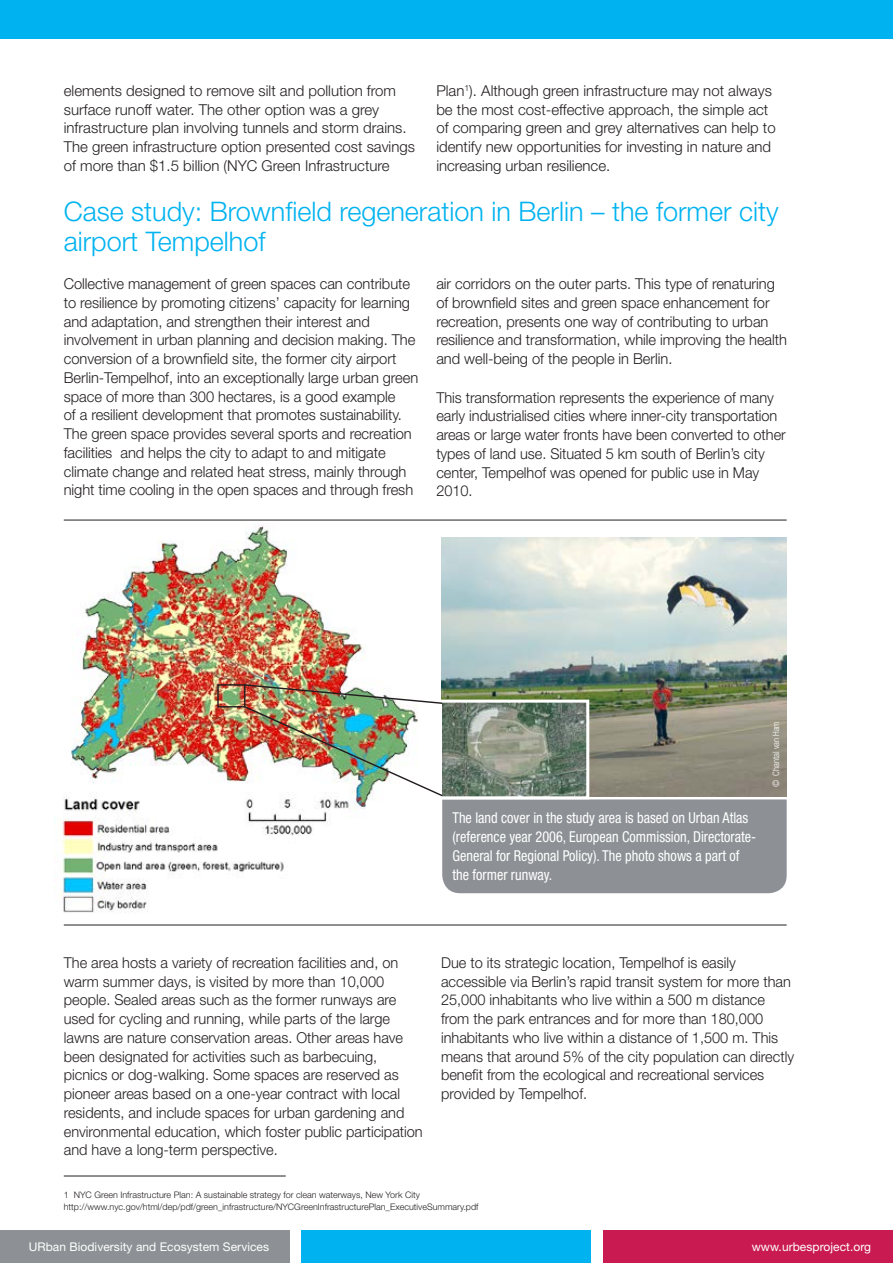
<style>
.page{position:relative;width:893px;height:1263px;background:#fff}
.page>*{position:absolute;margin:0;border:0;box-sizing:border-box;transform-origin:0 0}
.t1{font:300 27px/30px "Helvetica Neue LT Std";color:#00b3f0}
.t2{font:300 15px/18.8px "Helvetica Neue LT Std";color:#231f20}
.t3{font:condensed 15px/18.8px "Helvetica Neue LT Std";color:#fff;scale:.95 1}
.t4{font:12px "Helvetica Neue LT Std";letter-spacing:.005em;color:#fff}
.t5{font:300 9px/12px "Helvetica Neue LT Std";color:#231f20}
.t6{font:300 condensed 9px "Helvetica Neue LT Std";color:#fff}
</style>
<div class="page">
<div style="left:604px;top:1230px;width:289px;height:33px;background:#c91b52"></div>
<div style="left:302px;top:1230px;width:289px;height:33px;background:#00b3f0"></div>
<div style="left:0;top:1230px;width:289px;height:33px;background:#8d9195"></div>
<div style="left:0;top:0;width:893px;height:38px;background:#00b3f0"></div>
<hr style="left:64px;top:1176px;width:222px;height:1px;background:#231f20">
<hr style="left:64px;top:520px;width:723px;height:1px;background:#231f20">
<hr style="left:64px;top:925px;width:723px;height:1px;background:#231f20">
<img style="left:54px;top:524px;width:312px;height:389px">
<div style="left:217px;top:684px;width:28px;height:23px;border:1px solid #231f20"></div>
<img style="left:442px;top:538px;width:345px;height:145px">
<img style="left:242px;top:683px;width:545px;height:210px">
<p class="t2" style="left:64px;top:81px;width:353px">elements designed to remove silt and pollution from surface runoff water. The other option was a grey infrastructure plan involving tunnels and storm drains.<br>The green infrastructure option presented cost savings of more than $1.5 billion (NYC Green Infrastructure</p>
<p class="t2" style="left:436px;top:81px;width:341px">Plan<sup>1</sup>). Although green infrastructure may not always be the most cost-effective approach, the simple act of comparing green and grey alternatives can help to identify new opportunities for investing in nature and increasing urban resilience.</p>
<h1 class="t1" style="left:64px;top:195px;width:716px">Case study: Brownfield regeneration in Berlin – the former city airport Tempelhof</h1>
<p class="t2" style="left:64px;top:274px;width:356px">Collective management of green spaces can contribute to resilience by promoting citizens’ capacity for learning and adaptation, and strengthen their interest and involvement in urban planning and decision making. The conversion of a brownfield site, the former city airport Berlin-Tempelhof, into an exceptionally large urban green space of more than 300 hectares, is a good example<br>of a resilient development that promotes sustainability.<br>The green space provides several sports and recreation facilities and helps the city to adapt to and mitigate climate change and related heat stress, mainly through night time cooling in the open spaces and through fresh</p>
<p class="t2" style="left:436px;top:274px;width:352px">air corridors on the outer parts. This type of renaturing of brownfield sites and green space enhancement for recreation, presents one way of contributing to urban resilience and transformation, while improving the health and well-being of the people in Berlin.</p>
<p class="t2" style="left:436px;top:388px;width:351px">This transformation represents the experience of many early industrialised cities where inner-city transportation areas or large water fronts have been converted to other types of land use. Situated 5 km south of Berlin’s city center, Tempelhof was opened for public use in May 2010.</p>
<p class="t3" style="left:452px;top:808px;width:321px">The land cover in the study area is based on Urban Atlas (reference year 2006, European Commission, Directorate-General for Regional Policy). The photo shows a part of the former runway.</p>
<p class="t6" style="left:771px;top:787px;width:67px;rotate:-90deg">© Chantal van Ham</p>
<p class="t2" style="left:64px;top:953px;width:360px">The area hosts a variety of recreation facilities and, on warm summer days, is visited by more than 10,000 people. Sealed areas such as the former runways are used for cycling and running, while parts of the large lawns are nature conservation areas. Other areas have been designated for activities such as barbecuing, picnics or dog-walking. Some spaces are reserved as pioneer areas based on a one-year contract with local residents, and include spaces for urban gardening and environmental education, which foster public participation and have a long-term perspective.</p>
<p class="t2" style="left:441px;top:953px;width:355px">Due to its strategic location, Tempelhof is easily accessible via Berlin’s rapid transit system for more than 25,000 inhabitants who live within a 500 m distance from the park entrances and for more than 180,000 inhabitants who live within a distance of 1,500 m. This means that around 5% of the city population can directly benefit from the ecological and recreational services provided by Tempelhof.</p>
<p class="t5" style="left:64px;top:1188px;width:416px">1 NYC Green Infrastructure Plan: A sustainable strategy for clean waterways, New York City http://www.nyc.gov/html/dep/pdf/green_infrastructure/NYCGreenInfrastructurePlan_ExecutiveSummary.pdf</p>
<p class="t4" style="left:29px;top:1239px;width:242px">URban Biodiversity and Ecosystem Services</p>
<p class="t4" style="left:752px;top:1239px;width:121px">www.urbesproject.org</p>
</div>
